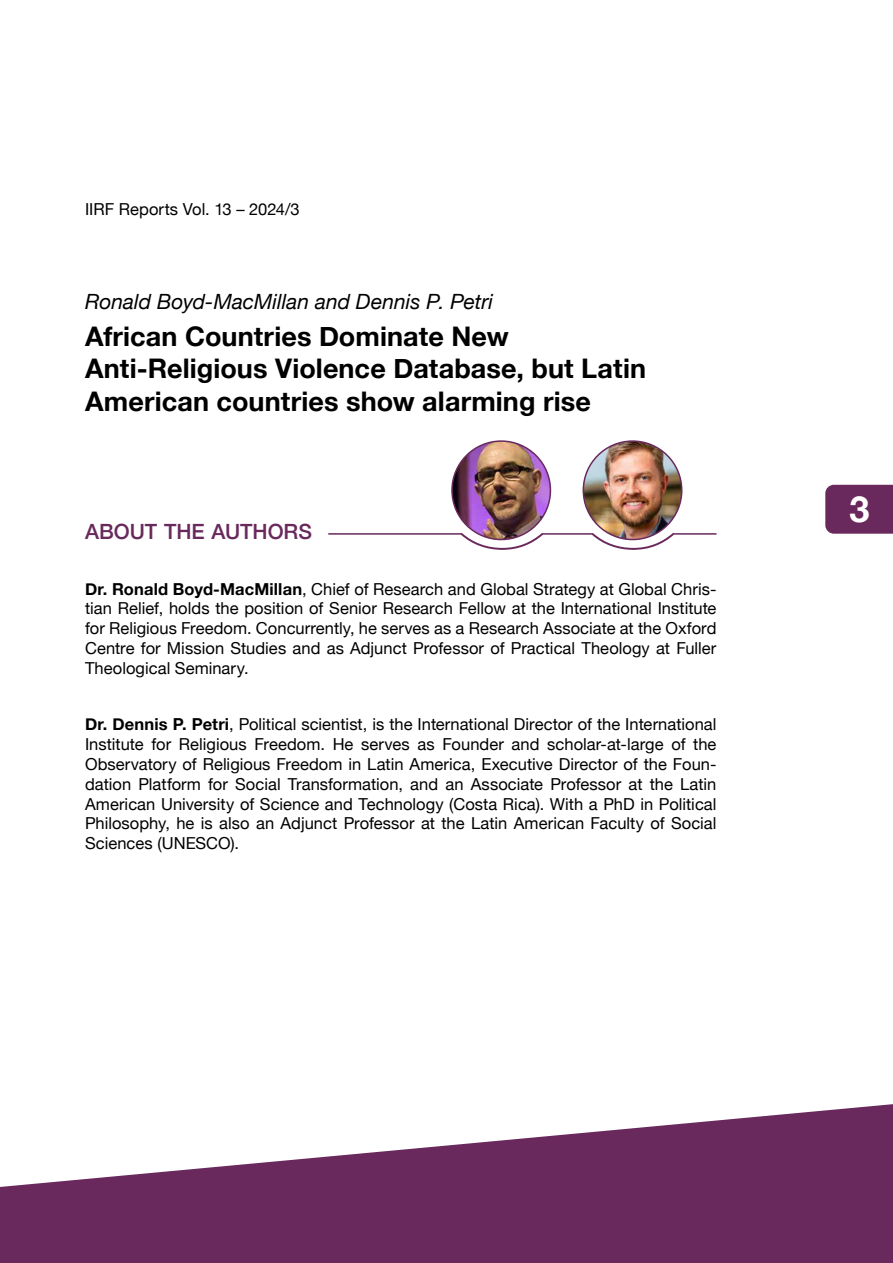
<style>
.page{position:relative;width:893px;height:1263px;background:#fff}
.page>*{position:absolute;margin:0;border:0;box-sizing:border-box;transform-origin:0 0}
.t1{font:700 36px "Helvetica Neue";color:#fff}
.t2{font:700 27px/32.4px "Helvetica Neue";letter-spacing:.005em;color:#000}
.t3{font:italic 21px "Helvetica Neue";color:#000}
.t4{font:500 21px "Helvetica Neue";color:#69295c}
.t5{font:16.5px/19.8px "Helvetica Neue";letter-spacing:.005em;color:#000;text-align:justify}
.s1{font-weight:700}
</style>
<div class="page">
<div style="left:825px;top:485px;width:68px;height:49px;background:#69295c"></div>
<svg style="left:0;top:1104px;width:893px;height:159px;fill:#69295c"></svg>
<img style="left:583px;top:441px;width:99px;height:98px;border-radius:49px">
<div style="left:583px;top:440px;width:99px;height:100px;border:2px solid #69295c;border-radius:50%"></div>
<img style="left:452px;top:441px;width:98px;height:98px;border-radius:49px">
<div style="left:451px;top:440px;width:100px;height:100px;border:2px solid #69295c;border-radius:50%"></div>
<svg style="left:592px;top:531px;width:82px;height:19px"></svg>
<hr style="left:673px;top:533px;width:43px;height:2px;background:#69295c">
<svg style="left:461px;top:531px;width:82px;height:19px"></svg>
<hr style="left:542px;top:533px;width:51px;height:2px;background:#69295c">
<hr style="left:328px;top:533px;width:134px;height:2px;background:#69295c">
<p class="t5" style="left:85px;top:200px;width:216px">IIRF Reports Vol. 13 – 2024/3</p>
<p class="t3" style="left:85px;top:287px;width:410px">Ronald Boyd-MacMillan and Dennis P. Petri</p>
<h2 class="t2" style="left:85px;top:321px;width:563px">African Countries Dominate New<br>Anti-Religious Violence Database, but Latin<br>American countries show alarming rise</h2>
<p class="t4" style="left:85px;top:515px;width:229px">ABOUT THE AUTHORS</p>
<p class="t5" style="left:85px;top:580px;width:633px"><span class="s1">Dr. Ronald Boyd-MacMillan</span>, Chief of Research and Global Strategy at Global Chris&shy;tian Relief, holds the position of Senior Research Fellow at the International Institute for Religious Freedom. Concurrently, he serves as a Research Associate at the Oxford Centre for Mission Studies and as Adjunct Professor of Practical Theology at Fuller Theological Seminary.</p>
<p class="t5" style="left:85px;top:716px;width:633px"><span class="s1">Dr. Dennis P. Petri</span>, Political scientist, is the International Director of the International Institute for Religious Freedom. He serves as Founder and scholar-at-large of the Observatory of Religious Freedom in Latin America, Executive Director of the Foun&shy;dation Platform for Social Transformation, and an Associate Professor at the Latin American University of Science and Technology (Costa Rica). With a PhD in Political Philosophy, he is also an Adjunct Professor at the Latin American Faculty of Social Sciences (UNESCO).</p>
<h1 class="t1" style="left:849px;top:481px;width:22px">3</h1>
</div>
